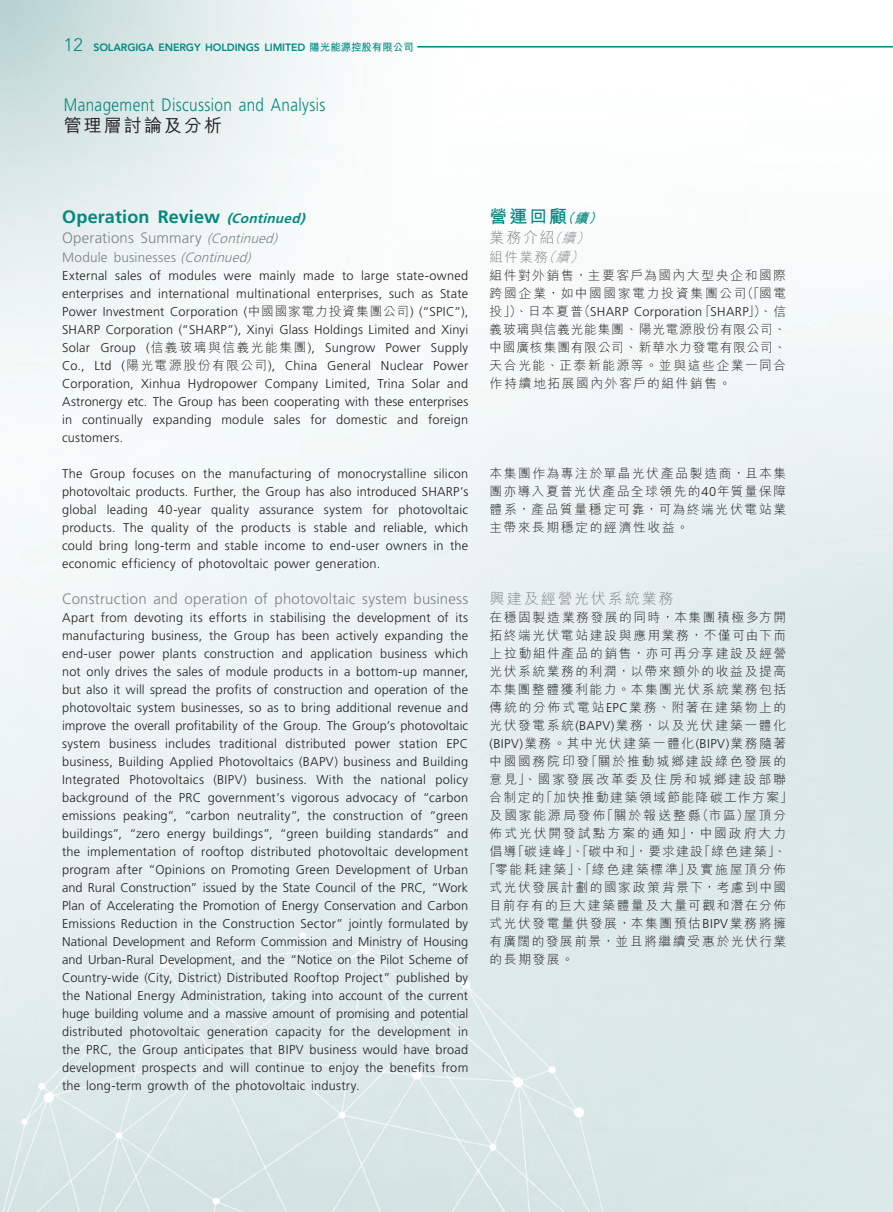
<style>
.page{position:relative;width:893px;height:1212px;background:#fff}
.page>*{position:absolute;margin:0;border:0;box-sizing:border-box;transform-origin:0 0}
.t1{font:300 18px "Frutiger LT Std";letter-spacing:.025em;color:#008980;scale:.85 1}
._03_H1{font:700 18px "Frutiger LT Std";letter-spacing:.01em;color:#008980}
.t2{font:500 18px "M Hei HK";letter-spacing:.115em;color:#231f20}
._03_H1-2{font:700 18px "M Hei HK";color:#008980}
._04___H2{font:300 15px "Frutiger LT Std";letter-spacing:.01em;color:#808285}
._04___H2-2{font:300 15px "M Hei HK";letter-spacing:.125em;color:#808285}
._05_____H3{font:300 13.5px "Frutiger LT Std";letter-spacing:.02em;color:#808285}
._05_____H3-2{font:300 13.5px "M Hei HK";color:#808285}
._01_Body_Text{font:300 12.75px/18px "Frutiger LT Std";letter-spacing:.02em;color:#231f20;text-align:justify}
._11_P0{font:300 12.75px/18px "M Hei HK";letter-spacing:.125em;color:#231f20;text-align:justify}
._11_P0-2{font:300 12.75px "M Hei HK";letter-spacing:.16em;color:#231f20}
._11_P0-3{font:300 12.75px "M Hei HK";letter-spacing:.105em;color:#231f20}
._11_P0-4{font:300 12.75px "M Hei HK";letter-spacing:.145em;color:#231f20}
._11_P0-5{font:300 12.75px "M Hei HK";letter-spacing:.15em;color:#231f20}
._11_P0-6{font:300 12.75px "M Hei HK";letter-spacing:.155em;color:#231f20}
.t3{font:800 10.5px "Avenir LT Std";letter-spacing:-.01em;color:#008980}
.s1{font-weight:300;font-size:18px}
.s2{font-family:"M Hei HK";font-weight:700}
.s3{font-style:italic;font-size:13.5px}
.s4{font-style:italic}
.s5{font-family:"M Hei HK"}
.s6{font-family:"Frutiger LT Std"}
</style>
<div class="page">
<img style="left:0;top:0;width:893px;height:1212px">
<hr style="left:417px;top:46px;width:476px;height:2px;background:#008980">
<p class="t3" style="left:64px;top:41px;width:351px"><span class="s1">12</span> SOLARGIGA ENERGY HOLDINGS LIMITED <span class="s2">陽光能源控股有限公司</span></p>
<h1 class="t1" style="left:64px;top:94px;width:309px">Management Discussion and Analysis</h1>
<h1 class="t2" style="left:64px;top:112px;width:160px">管理層討論及分析</h1>
<p class="_03_H1" style="left:62px;top:206px;width:248px">Operation Review <span class="s3">(Continued)</span></p>
<p class="_04___H2" style="left:62px;top:229px;width:220px">Operations Summary <span class="s3">(Continued)</span></p>
<p class="_05_____H3" style="left:62px;top:250px;width:194px">Module businesses <span class="s4">(Continued)</span></p>
<p class="_01_Body_Text" style="left:62px;top:267px;width:408px">External sales of modules were mainly made to large state-owned enterprises and international multinational enterprises, such as State Power Investment Corporation (<span class="s5">中國國家電力投資集團公司</span>) (“SPIC”), SHARP Corporation (“SHARP”), Xinyi Glass Holdings Limited and Xinyi Solar Group (<span class="s5">信義玻璃與信義光能集團</span>), Sungrow Power Supply Co., Ltd (<span class="s5">陽光電源股份有限公司</span>), China General Nuclear Power Corporation, Xinhua Hydropower Company Limited, Trina Solar and Astronergy etc. The Group has been cooperating with these enterprises in continually expanding module sales for domestic and foreign customers.</p>
<p class="_01_Body_Text" style="left:62px;top:465px;width:408px">The Group focuses on the manufacturing of monocrystalline silicon photovoltaic products. Further, the Group has also introduced SHARP’s global leading 40-year quality assurance system for photovoltaic products. The quality of the products is stable and reliable, which could bring long-term and stable income to end-user owners in the economic efficiency of photovoltaic power generation.</p>
<p class="_04___H2" style="left:62px;top:590px;width:408px">Construction and operation of photovoltaic system business</p>
<p class="_01_Body_Text" style="left:62px;top:609px;width:408px">Apart from devoting its efforts in stabilising the development of its manufacturing business, the Group has been actively expanding the end-user power plants construction and application business which not only drives the sales of module products in a bottom-up manner, but also it will spread the profits of construction and operation of the photovoltaic system businesses, so as to bring additional revenue and improve the overall profitability of the Group. The Group’s photovoltaic system business includes traditional distributed power station EPC business, Building Applied Photovoltaics (BAPV) business and Building Integrated Photovoltaics (BIPV) business. With the national policy background of the PRC government’s vigorous advocacy of “carbon emissions peaking”, “carbon neutrality”, the construction of “green buildings”, “zero energy buildings”, “green building standards” and the implementation of rooftop distributed photovoltaic development program after “Opinions on Promoting Green Development of Urban and Rural Construction” issued by the State Council of the PRC, “Work Plan of Accelerating the Promotion of Energy Conservation and Carbon Emissions Reduction in the Construction Sector” jointly formulated by National Development and Reform Commission and Ministry of Housing and Urban-Rural Development, and the “Notice on the Pilot Scheme of Country-wide (City, District) Distributed Rooftop Project” published by the National Energy Administration, taking into account of the current huge building volume and a massive amount of promising and potential distributed photovoltaic generation capacity for the development in the PRC, the Group anticipates that BIPV business would have broad development prospects and will continue to enjoy the benefits from the long-term growth of the photovoltaic industry.</p>
<p class="_03_H1-2" style="left:490px;top:203px;width:119px">營運回顧<span class="s3">（續）</span></p>
<p class="_04___H2-2" style="left:490px;top:229px;width:105px">業務介紹<span class="s3">（續）</span></p>
<p class="_05_____H3-2" style="left:490px;top:250px;width:99px">組件業務<span class="s4">（續）</span></p>
<p class="_11_P0" style="left:490px;top:266px;width:298px">組件對外銷售，主要客戶為國內大型央企和國際跨國企業，如中國國家電力投資集團公司（「國電投」）、日本夏普（<span class="s6">SHARP Corporation</span>「<span class="s6">SHARP</span>」）、信義玻璃與信義光能集團、陽光電源股份有限公司、中國廣核集團有限公司、新華水力發電有限公司、天合光能、正泰新能源等。並與這些企業一同合作持續地拓展國內外客戶的組件銷售。</p>
<p class="_11_P0" style="left:490px;top:464px;width:298px">本集團作為專注於單晶光伏產品製造商，且本集團亦導入夏普光伏產品全球領先的<span class="s6">40</span>年質量保障體系，產品質量穩定可靠，可為終端光伏電站業主帶來長期穩定的經濟性收益。</p>
<p class="_04___H2-2" style="left:490px;top:591px;width:185px">興建及經營光伏系統業務</p>
<p class="_11_P0" style="left:490px;top:608px;width:298px">在穩固製造業務發展的同時，本集團積極多方開</p>
<p class="_11_P0" style="left:490px;top:626px;width:298px">拓終端光伏電站建設與應用業務，不僅可由下而</p>
<p class="_11_P0" style="left:490px;top:644px;width:298px">上拉動組件產品的銷售，亦可再分享建設及經營</p>
<p class="_11_P0" style="left:490px;top:662px;width:298px">光伏系統業務的利潤，以帶來額外的收益及提高</p>
<p class="_11_P0" style="left:490px;top:680px;width:298px">本集團整體獲利能力。本集團光伏系統業務包括</p>
<p class="_11_P0" style="left:490px;top:698px;width:298px">傳統的分佈式電站<span class="s6">EPC</span>業務、附著在建築物上的</p>
<p class="_11_P0" style="left:490px;top:716px;width:298px">光伏發電系統<span class="s6">(BAPV)</span>業務，以及光伏建築一體化</p>
<p class="_11_P0" style="left:490px;top:734px;width:298px"><span class="s6">(BIPV)</span>業務。其中光伏建築一體化<span class="s6">(BIPV)</span>業務隨著</p>
<p class="_11_P0-5" style="left:490px;top:755px;width:298px">中國國務院印發「關於推動城鄉建設綠色發展的</p>
<p class="_11_P0-2" style="left:490px;top:773px;width:298px">意見」、國家發展改革委及住房和城鄉建設部聯</p>
<p class="_11_P0" style="left:490px;top:788px;width:304px">合制定的「加快推動建築領域節能降碳工作方案」</p>
<p class="_11_P0-2" style="left:490px;top:809px;width:298px">及國家能源局發佈「關於報送整縣（市區）屋頂分</p>
<p class="_11_P0-6" style="left:490px;top:827px;width:298px">佈式光伏開發試點方案的通知」，中國政府大力</p>
<p class="_11_P0-3" style="left:490px;top:845px;width:298px">倡導「碳達峰」、「碳中和」，要求建設「綠色建築」、</p>
<p class="_11_P0-4" style="left:483px;top:863px;width:304px">「零能耗建築」、「綠色建築標準」及實施屋頂分佈</p>
<p class="_11_P0" style="left:490px;top:878px;width:298px">式光伏發展計劃的國家政策背景下，考慮到中國</p>
<p class="_11_P0" style="left:490px;top:896px;width:298px">目前存有的巨大建築體量及大量可觀和潛在分佈</p>
<p class="_11_P0" style="left:490px;top:914px;width:298px">式光伏發電量供發展，本集團預估<span class="s6">BIPV</span>業務將擁</p>
<p class="_11_P0" style="left:490px;top:932px;width:298px">有廣闊的發展前景，並且將繼續受惠於光伏行業</p>
<p class="_11_P0" style="left:490px;top:950px;width:86px">的長期發展。</p>
</div>
